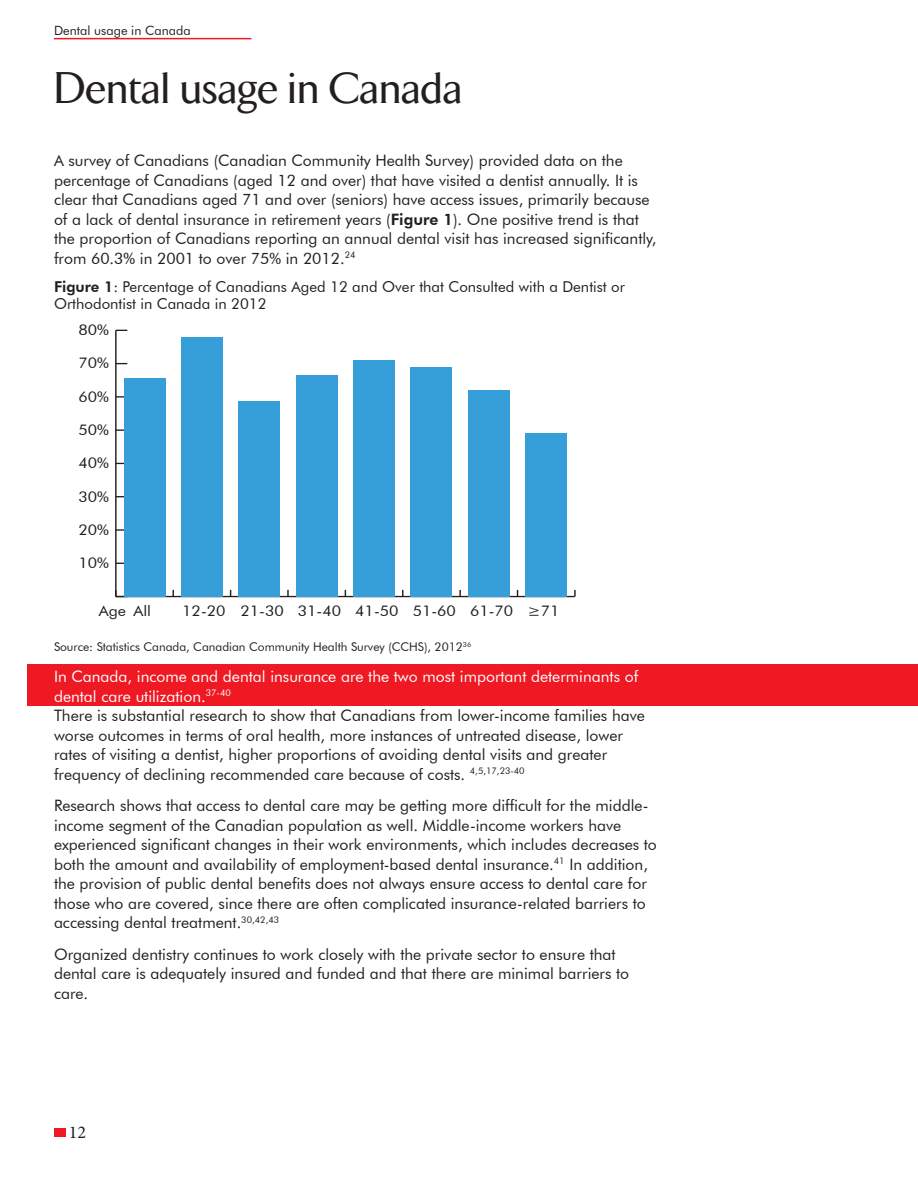
<style>
.page{position:relative;width:918px;height:1188px;background:#fff}
.page>*{position:absolute;margin:0;border:0;box-sizing:border-box;transform-origin:0 0}
.t1{font:500 45px "TF Arrow";color:#241f1f}
.t2{font:18px "Minion Pro";color:#241f1f}
.t3{font:15.75px/19.5px "Futura BT";color:#241f1f}
.t4{font:15px/16.5px "Futura BT";color:#241f1f}
.t5{font:14.85px "Futura BT";color:#241f1f;scale:1.07 1}
.t6{font:12.75px "Futura BT";color:#241f1f}
.t7{font:12px "Futura BT";color:#241f1f}
.s1{font-weight:800}
.s2{color:#fff}
</style>
<div class="page">
<div style="left:54px;top:1128px;width:12px;height:9px;background:#ef1923"></div>
<hr style="left:54px;top:38px;width:197px;height:1px;background:#ef1923">
<div style="left:28px;top:664px;width:890px;height:42px;background:#ef1923"></div>
<hr style="left:116px;top:596px;width:459px;height:1px;background:#241f1f">
<svg style="left:287px;top:590px;width:2px;height:6px"></svg>
<svg style="left:459px;top:590px;width:2px;height:6px"></svg>
<svg style="left:574px;top:590px;width:2px;height:7px"></svg>
<hr style="left:115px;top:330px;width:2px;height:267px;background:#241f1f">
<svg style="left:115px;top:590px;width:9px;height:7px"></svg>
<svg style="left:116px;top:529px;width:8px;height:2px"></svg>
<svg style="left:116px;top:429px;width:8px;height:2px"></svg>
<svg style="left:116px;top:396px;width:8px;height:2px"></svg>
<div style="left:124px;top:378px;width:41px;height:219px;background:#369fd9"></div>
<div style="left:181px;top:337px;width:42px;height:260px;background:#369fd9"></div>
<div style="left:239px;top:402px;width:41px;height:195px;background:#369fd9"></div>
<div style="left:296px;top:375px;width:41px;height:222px;background:#369fd9"></div>
<div style="left:353px;top:360px;width:42px;height:237px;background:#369fd9"></div>
<div style="left:411px;top:367px;width:41px;height:230px;background:#369fd9"></div>
<div style="left:468px;top:390px;width:41px;height:207px;background:#369fd9"></div>
<div style="left:526px;top:433px;width:41px;height:164px;background:#369fd9"></div>
<p class="t6" style="left:54px;top:23px;width:138px">Dental usage in Canada</p>
<h1 class="t1" style="left:54px;top:65px;width:411px">Dental usage in Canada</h1>
<p class="t3" style="left:54px;top:151px;width:604px">A survey of Canadians (Canadian Community Health Survey) provided data on the percentage of Canadians (aged 12 and over) that have visited a dentist annually. It is clear that Canadians aged 71 and over (seniors) have access issues, primarily because of a lack of dental insurance in retirement years (<span class="s1">Figure 1</span>). One positive trend is that the proportion of Canadians reporting an annual dental visit has increased significantly, from 60.3% in 2001 to over 75% in 2012.<sup>24</sup></p>
<p class="t4" style="left:54px;top:278px;width:573px"><span class="s1">Figure 1</span>: Percentage of Canadians Aged 12 and Over that Consulted with a Dentist or<br>Orthodontist in Canada in 2012</p>
<p class="t5" style="left:78px;top:321px;width:30px">80%</p>
<p class="t5" style="left:78px;top:354px;width:30px">70%</p>
<p class="t5" style="left:78px;top:387px;width:30px">60%</p>
<p class="t5" style="left:78px;top:421px;width:30px">50%</p>
<p class="t5" style="left:78px;top:454px;width:30px">40%</p>
<p class="t5" style="left:78px;top:487px;width:30px">30%</p>
<p class="t5" style="left:78px;top:521px;width:30px">20%</p>
<p class="t5" style="left:78px;top:554px;width:30px">10%</p>
<p class="t5" style="left:99px;top:601px;width:50px">Age All</p>
<p class="t5" style="left:182px;top:601px;width:354px">12-20 21-30 31-40 41-50 51-60 61-70 ≥71</p>
<p class="t7" style="left:54px;top:639px;width:419px">Source: Statistics Canada, Canadian Community Health Survey (CCHS), 2012<sup>36</sup></p>
<p class="t3" style="left:54px;top:667px;width:592px"><span class="s2">In Canada, income and dental insurance are the two most important determinants of dental care utilization.</span><sup>37-40<br></sup>There is substantial research to show that Canadians from lower-income families have worse outcomes in terms of oral health, more instances of untreated disease, lower rates of visiting a dentist, higher proportions of avoiding dental visits and greater frequency of declining recommended care because of costs. <sup>4,5,17,23-40</sup></p>
<p class="t3" style="left:54px;top:796px;width:604px">Research shows that access to dental care may be getting more difficult for the middle&shy;income segment of the Canadian population as well. Middle-income workers have experienced significant changes in their work environments, which includes decreases to both the amount and availability of employment-based dental insurance.<sup>41</sup> In addition, the provision of public dental benefits does not always ensure access to dental care for those who are covered, since there are often complicated insurance-related barriers to accessing dental treatment.<sup>30,42,43</sup></p>
<p class="t3" style="left:54px;top:944px;width:577px">Organized dentistry continues to work closely with the private sector to ensure that dental care is adequately insured and funded and that there are minimal barriers to care.</p>
<p class="t2" style="left:69px;top:1120px;width:19px">12</p>
</div>
